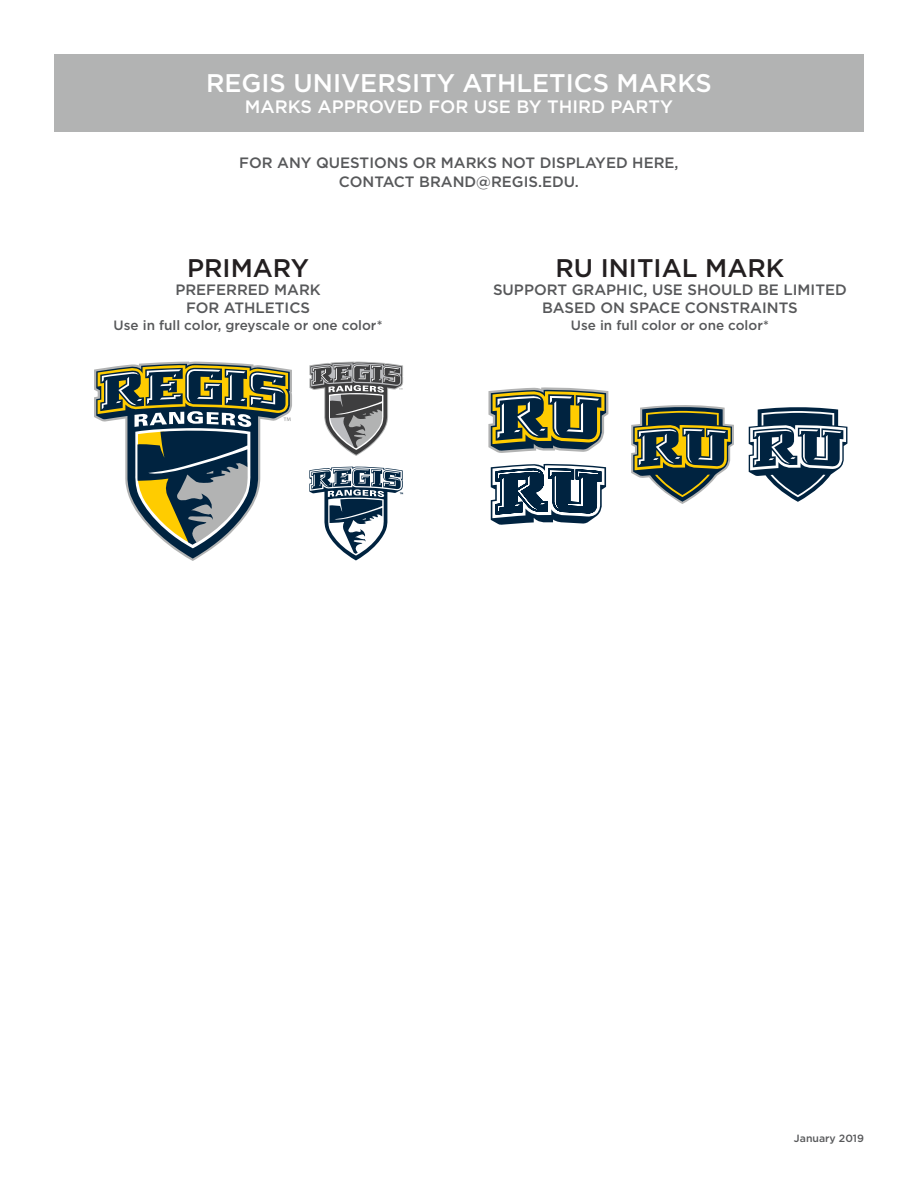
<style>
.page{position:relative;width:918px;height:1188px;background:#fff}
.page>*{position:absolute;margin:0;border:0;box-sizing:border-box;transform-origin:0 0}
.t1{font:500 25.5px "Gotham";color:#fff}
.t2{font:500 25.5px "Gotham";color:#231f20}
.t3{font:500 18px "Gotham";color:#fff}
.t4{font:500 15px/18px "Gotham";color:#57585a;text-align:center}
.t5{font:500 13.5px "Gotham";color:#57585a}
.t6{font:500 10.5px "Gotham";color:#57585a}
</style>
<div class="page">
<div style="left:54px;top:54px;width:810px;height:78px;background:#b2b3b3"></div>
<svg style="left:94px;top:362px;width:198px;height:199px"></svg>
<svg style="left:309px;top:362px;width:94px;height:94px"></svg>
<svg style="left:309px;top:467px;width:94px;height:93px"></svg>
<svg style="left:488px;top:387px;width:120px;height:66px"></svg>
<svg style="left:491px;top:464px;width:115px;height:61px"></svg>
<svg style="left:631px;top:405px;width:103px;height:99px"></svg>
<svg style="left:749px;top:407px;width:98px;height:95px"></svg>
<h1 class="t1" style="left:206px;top:66px;width:507px">REGIS UNIVERSITY ATHLETICS MARKS</h1>
<p class="t3" style="left:245px;top:95px;width:430px">MARKS APPROVED FOR USE BY THIRD PARTY</p>
<p class="t4" style="left:239px;top:152px;width:441px;line-height:19.5px">FOR ANY QUESTIONS OR MARKS NOT DISPLAYED HERE,<br>CONTACT BRAND@REGIS.EDU.</p>
<h1 class="t2" style="left:187px;top:252px;width:123px">PRIMARY</h1>
<p class="t4" style="left:175px;top:281px;width:147px">PREFERRED MARK<br>FOR ATHLETICS</p>
<p class="t5" style="left:114px;top:316px;width:270px">Use in full color, greyscale or one color*</p>
<h1 class="t2" style="left:555px;top:252px;width:231px">RU INITIAL MARK</h1>
<p class="t4" style="left:493px;top:281px;width:355px">SUPPORT GRAPHIC, USE SHOULD BE LIMITED<br>BASED ON SPACE CONSTRAINTS</p>
<p class="t5" style="left:571px;top:316px;width:200px">Use in full color or one color*</p>
<p class="t6" style="left:794px;top:1132px;width:72px">January 2019</p>
</div>
